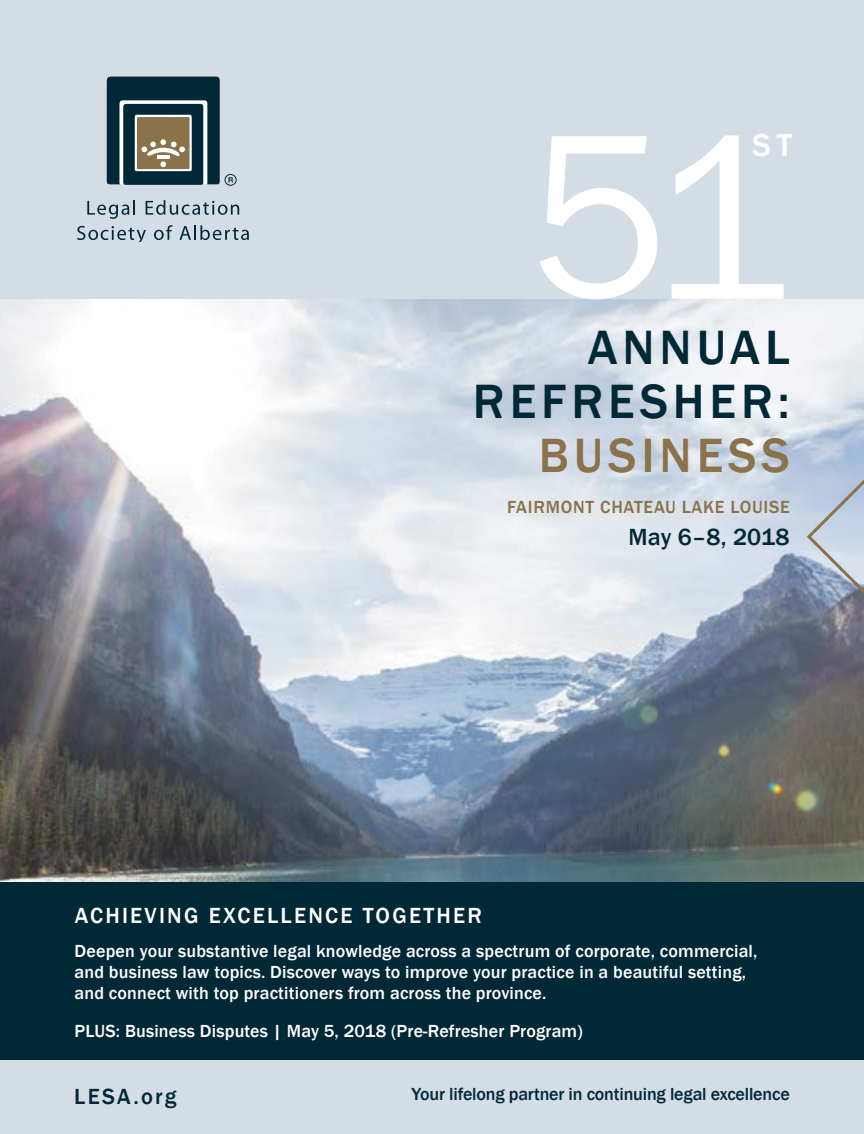
<style>
.page{position:relative;width:864px;height:1134px;background:#fff}
.page>*{position:absolute;margin:0;border:0;box-sizing:border-box;transform-origin:0 0}
.t1{font:240px "Franklin Gothic";color:#fff}
.t2{font:500 49.5px/54px "Franklin Gothic";letter-spacing:.1em;color:#002836;text-align:right}
.t3{font:500 49.5px "Franklin Gothic";letter-spacing:.1em;color:#8a724b}
.t4{font:500 32.4px "Franklin Gothic";color:#fff}
.t5{font:500 24px "Franklin Gothic";letter-spacing:.01em;color:#002836}
.t6{font:500 22.5px "Franklin Gothic";letter-spacing:.1em;color:#fff}
.t7{font:500 22.5px "Franklin Gothic";letter-spacing:.1em;color:#002836}
.t8{font:500 18px/21px "Franklin Gothic";letter-spacing:.01em;color:#fff}
.t9{font:500 18px "Franklin Gothic";letter-spacing:-.01em;color:#002836}
.t10{font:500 18px "Franklin Gothic";letter-spacing:.04em;color:#8a724b}
</style>
<div class="page">
<div style="left:0;top:1056px;width:864px;height:78px;background:#d4dde6"></div>
<img style="left:0;top:299px;width:864px;height:583px">
<div style="left:0;top:0;width:864px;height:299px;background:#d4dde6"></div>
<svg style="left:87px;top:200px;width:48px;height:19px"></svg>
<svg style="left:146px;top:200px;width:93px;height:15px"></svg>
<svg style="left:77px;top:226px;width:69px;height:16px"></svg>
<svg style="left:154px;top:225px;width:19px;height:15px"></svg>
<svg style="left:180px;top:225px;width:69px;height:15px"></svg>
<svg style="left:107px;top:77px;width:113px;height:108px;background:#405658"></svg>
<div style="left:225px;top:174px;width:12px;height:12px;border:1px solid #002836;border-radius:50%"></div>
<svg style="left:228px;top:177px;width:5px;height:6px"></svg>
<svg style="left:805px;top:397px;width:59px;height:288px;background:#a1abbc"></svg>
<div style="left:0;top:882px;width:864px;height:178px;background:#002836"></div>
<h3 class="t4" style="left:753px;top:125px;width:41px">ST</h3>
<h1 class="t1" style="left:529px;top:69px;width:262px">51</h1>
<h2 class="t2" style="left:473px;top:321px;width:318px">ANNUAL<br>REFRESHER:</h2>
<h2 class="t3" style="left:539px;top:424px;width:252px">BUSINESS</h2>
<p class="t10" style="left:507px;top:496px;width:284px">FAIRMONT CHATEAU LAKE LOUISE</p>
<h3 class="t5" style="left:628px;top:522px;width:163px">May 6–8, 2018</h3>
<p class="t6" style="left:75px;top:901px;width:409px">ACHIEVING EXCELLENCE TOGETHER</p>
<p class="t8" style="left:75px;top:941px;width:685px">Deepen your substantive legal knowledge across a spectrum of corporate, commercial, and business law topics. Discover ways to improve your practice in a beautiful setting, and connect with top practitioners from across the province.</p>
<p class="t8" style="left:75px;top:1021px;width:510px">PLUS: Business Disputes | May 5, 2018 (Pre-Refresher Program)</p>
<p class="t7" style="left:74px;top:1082px;width:104px">LESA.org</p>
<p class="t9" style="left:412px;top:1083px;width:380px">Your lifelong partner in continuing legal excellence</p>
</div>
